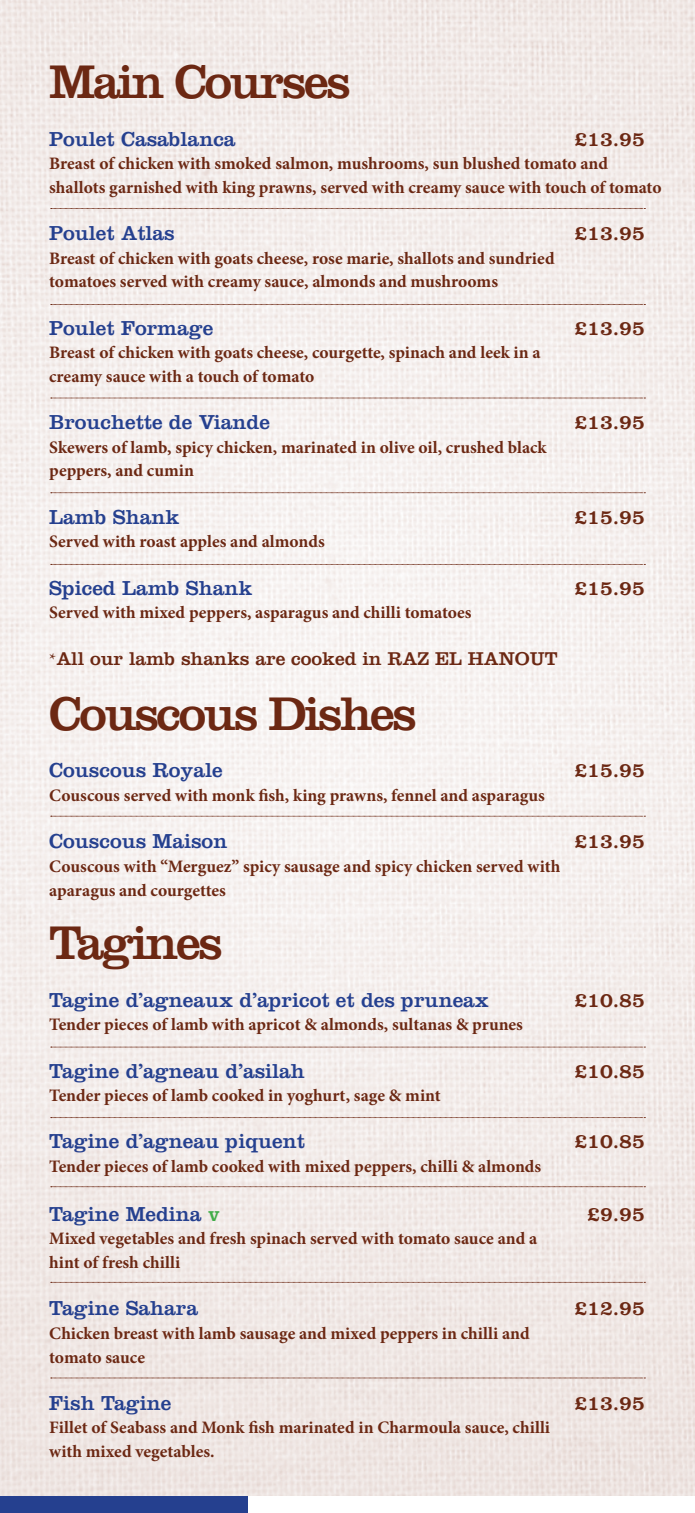
<style>
.page{position:relative;width:695px;height:1513px;background:#fff}
.page>*{position:absolute;margin:0;border:0;box-sizing:border-box;transform-origin:0 0}
.t1{font:49px "Clarendon";letter-spacing:-.05em;color:#6c2813}
.t2{font:21px "Clarendon";color:#25408f}
.t3{font:21px "Clarendon";color:#6c2813}
.t4{font:19.25px "Clarendon";color:#6c2813}
.t5{font:700 17.5px/23.6px "Minion Pro";color:#6c2813}
.s1{font-family:"Minion Pro";font-size:17.5px}
.s2{color:#41ad49}
</style>
<div class="page">
<img style="left:0;top:0;width:694px;height:1512px">
<svg style="left:51px;top:208px;width:594px;height:1px"></svg>
<svg style="left:51px;top:304px;width:594px;height:1px"></svg>
<svg style="left:51px;top:398px;width:594px;height:1px"></svg>
<svg style="left:51px;top:492px;width:594px;height:1px"></svg>
<svg style="left:51px;top:564px;width:594px;height:1px"></svg>
<svg style="left:51px;top:816px;width:594px;height:1px"></svg>
<svg style="left:51px;top:1047px;width:594px;height:1px"></svg>
<svg style="left:51px;top:1186px;width:594px;height:1px"></svg>
<svg style="left:51px;top:1282px;width:594px;height:1px"></svg>
<svg style="left:51px;top:1378px;width:594px;height:1px"></svg>
<div style="left:0;top:1497px;width:247px;height:16px;background:#25408f"></div>
<div style="left:248px;top:1497px;width:446px;height:16px;background:#fff"></div>
<svg style="left:51px;top:1117px;width:594px;height:1px"></svg>
<h1 class="t1" style="left:49px;top:53px;width:303px">Main Courses</h1>
<p class="t2" style="left:49px;top:126px;width:188px">Poulet Casablanca</p>
<p class="t3" style="left:574px;top:126px;width:72px">£13.95</p>
<p class="t5" style="left:49px;top:152px;width:613px">Breast of chicken with smoked salmon, mushrooms, sun blushed tomato and shallots garnished with king prawns, served with creamy sauce with touch of tomato</p>
<p class="t2" style="left:49px;top:221px;width:127px">Poulet Atlas</p>
<p class="t3" style="left:574px;top:221px;width:72px">£13.95</p>
<p class="t5" style="left:49px;top:246px;width:506px">Breast of chicken with goats cheese, rose marie, shallots and sundried tomatoes served with creamy sauce, almonds and mushrooms</p>
<p class="t2" style="left:49px;top:315px;width:165px">Poulet Formage</p>
<p class="t3" style="left:574px;top:315px;width:72px">£13.95</p>
<p class="t5" style="left:49px;top:341px;width:492px">Breast of chicken with goats cheese, courgette, spinach and leek in a creamy sauce with a touch of tomato</p>
<p class="t2" style="left:49px;top:410px;width:222px">Brouchette de Viande</p>
<p class="t3" style="left:574px;top:410px;width:72px">£13.95</p>
<p class="t5" style="left:49px;top:435px;width:498px">Skewers of lamb, spicy chicken, marinated in olive oil, crushed black peppers, and cumin</p>
<p class="t2" style="left:49px;top:504px;width:132px">Lamb Shank</p>
<p class="t3" style="left:574px;top:504px;width:72px">£15.95</p>
<p class="t5" style="left:49px;top:530px;width:277px">Served with roast apples and almonds</p>
<p class="t2" style="left:49px;top:575px;width:205px">Spiced Lamb Shank</p>
<p class="t3" style="left:574px;top:575px;width:72px">£15.95</p>
<p class="t5" style="left:49px;top:601px;width:424px">Served with mixed peppers, asparagus and chilli tomatoes</p>
<p class="t4" style="left:49px;top:648px;width:510px"><span class="s1">*</span>All our lamb shanks are cooked in RAZ EL HANOUT</p>
<h1 class="t1" style="left:49px;top:685px;width:369px">Couscous Dishes</h1>
<p class="t2" style="left:49px;top:758px;width:175px">Couscous Royale</p>
<p class="t3" style="left:574px;top:758px;width:72px">£15.95</p>
<p class="t5" style="left:49px;top:783px;width:497px">Couscous served with monk fish, king prawns, fennel and asparagus</p>
<p class="t2" style="left:49px;top:829px;width:179px">Couscous Maison</p>
<p class="t3" style="left:574px;top:829px;width:72px">£13.95</p>
<p class="t5" style="left:49px;top:854px;width:512px">Couscous with “Merguez” spicy sausage and spicy chicken served with aparagus and courgettes</p>
<h1 class="t1" style="left:49px;top:914px;width:175px">Tagines</h1>
<p class="t2" style="left:49px;top:987px;width:441px">Tagine d’agneaux d’apricot et des pruneax</p>
<p class="t3" style="left:574px;top:987px;width:72px">£10.85</p>
<p class="t5" style="left:49px;top:1013px;width:475px">Tender pieces of lamb with apricot &amp; almonds, sultanas &amp; prunes</p>
<p class="t2" style="left:49px;top:1058px;width:257px">Tagine d’agneau d’asilah</p>
<p class="t3" style="left:574px;top:1058px;width:72px">£10.85</p>
<p class="t5" style="left:49px;top:1084px;width:393px">Tender pieces of lamb cooked in yoghurt, sage &amp; mint</p>
<p class="t2" style="left:49px;top:1129px;width:257px">Tagine d’agneau piquent</p>
<p class="t3" style="left:574px;top:1129px;width:72px">£10.85</p>
<p class="t5" style="left:49px;top:1154px;width:493px">Tender pieces of lamb cooked with mixed peppers, chilli &amp; almonds</p>
<p class="t2" style="left:49px;top:1202px;width:172px">Tagine Medina <span class="s2">v</span></p>
<p class="t3" style="left:587px;top:1202px;width:59px">£9.95</p>
<p class="t5" style="left:49px;top:1227px;width:489px">Mixed vegetables and fresh spinach served with tomato sauce and a hint of fresh chilli</p>
<p class="t2" style="left:49px;top:1296px;width:150px">Tagine Sahara</p>
<p class="t3" style="left:574px;top:1296px;width:72px">£12.95</p>
<p class="t5" style="left:49px;top:1321px;width:481px">Chicken breast with lamb sausage and mixed peppers in chilli and tomato sauce</p>
<p class="t2" style="left:49px;top:1391px;width:123px">Fish Tagine</p>
<p class="t3" style="left:574px;top:1391px;width:72px">£13.95</p>
<p class="t5" style="left:49px;top:1416px;width:502px">Fillet of Seabass and Monk fish marinated in Charmoula sauce, chilli with mixed vegetables.</p>
</div>
